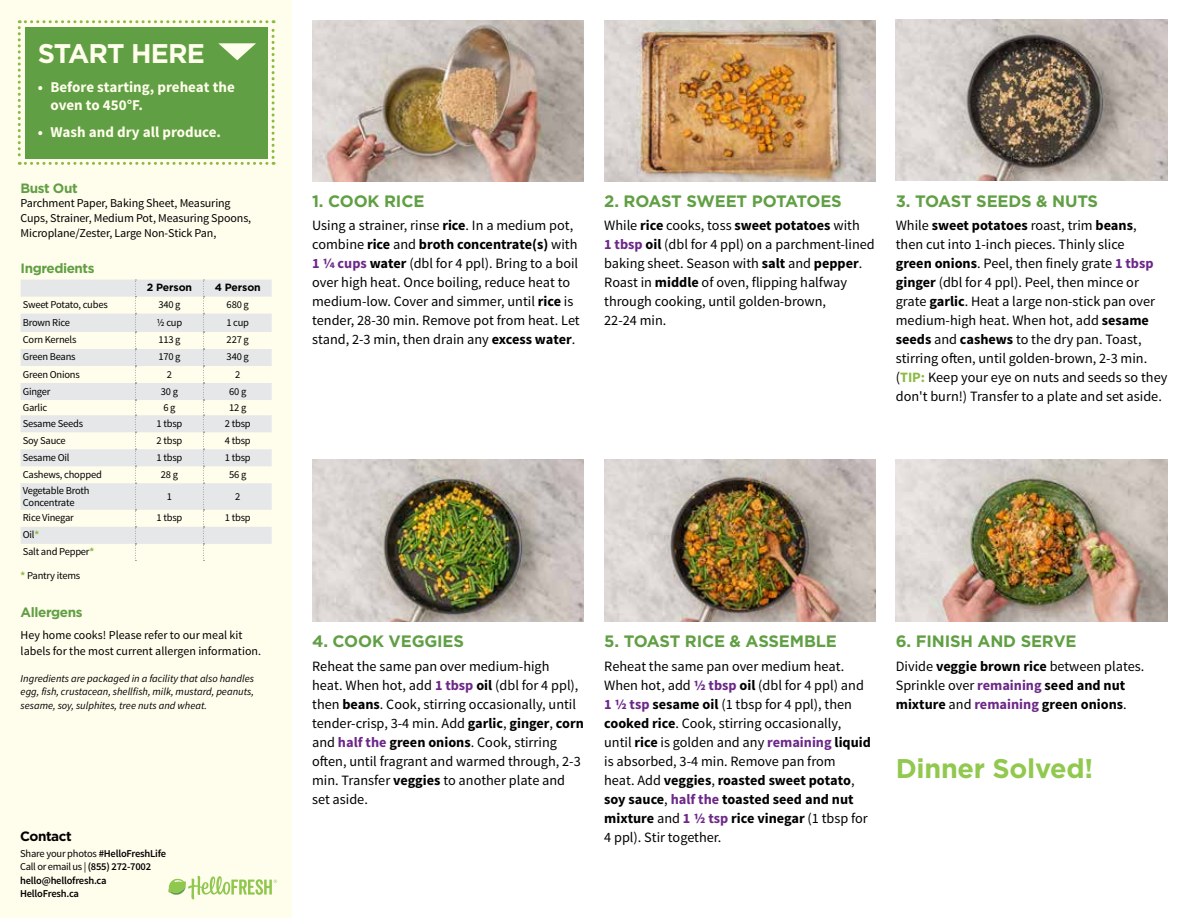
<style>
.page{position:relative;width:1188px;height:918px;background:#fff}
.page>*{position:absolute;margin:0;border:0;box-sizing:border-box;transform-origin:0 0}
.t1{font:700 27px "Gotham";letter-spacing:-.01em;color:#91c84e}
.t2{font:700 27px "Gotham";letter-spacing:-.03em;color:#fffdec}
.t3{font:700 16.5px "Gotham";letter-spacing:-.01em;color:#609f43}
.t4{font:700 15px/18px "Source Sans Pro";color:#fffdec}
.t5{font:14.25px/19px "Source Sans Pro";color:#000}
.t6{font:700 14.25px/19px "Source Sans Pro";color:#000}
.t7{font:700 13.5px "Gotham";letter-spacing:-.03em;color:#609f43}
.t8{font:700 13.5px "Gotham";letter-spacing:-.03em;color:#000}
.t9{font:12px/15.3px "Source Sans Pro";letter-spacing:-.01em;color:#000}
.t10{font:10.5px/12px "Source Sans Pro";letter-spacing:-.02em;color:#000}
.t11{font:italic 10.5px/13.5px "Source Sans Pro";color:#000;text-align:justify}
.t12{font:600 10.5px/13.5px "Source Sans Pro";letter-spacing:-.02em;color:#000}
.t13{font:700 10.5px "Gotham";letter-spacing:-.01em;color:#000}
.s1{font-weight:700;color:#8cba42}
.s2{font-weight:400}
.s3{font-weight:700}
.s4{font-weight:700;color:#6c2888}
.s5{color:#6c2888}
</style>
<div class="page">
<div style="left:0;top:0;width:292px;height:918px;background:#fffdec"></div>
<svg style="left:21px;top:280px;width:251px;height:264px;fill:#e6e7e8"></svg>
<svg style="left:203px;top:280px;width:1px;height:281px"></svg>
<svg style="left:135px;top:280px;width:1px;height:281px"></svg>
<svg style="left:168px;top:876px;width:109px;height:23px"></svg>
<svg style="left:18px;top:20px;width:257px;height:145px;background:#74ab57"></svg>
<img style="left:312px;top:459px;width:272px;height:162px">
<img style="left:604px;top:459px;width:272px;height:162px">
<img style="left:896px;top:459px;width:271px;height:162px">
<img style="left:896px;top:20px;width:272px;height:160px">
<img style="left:604px;top:20px;width:272px;height:161px">
<img style="left:312px;top:20px;width:272px;height:161px">
<h1 class="t2" style="left:38px;top:35px;width:169px">START HERE</h1>
<p class="t4" style="left:50px;top:79px;width:186px;text-indent:-13px">• Before starting, preheat the oven to 450°F.</p>
<p class="t4" style="left:38px;top:123px;width:185px">• Wash and dry all produce.</p>
<p class="t7" style="left:21px;top:179px;width:59px">Bust Out</p>
<p class="t9" style="left:21px;top:195px;width:232px">Parchment Paper, Baking Sheet, Measuring<br>Cups, Strainer, Medium Pot, Measuring Spoons,<br>Microplane/Zester, Large Non-Stick Pan,</p>
<p class="t7" style="left:21px;top:259px;width:75px">Ingredients</p>
<p class="t13" style="left:147px;top:281px;width:47px">2 Person</p>
<p class="t13" style="left:215px;top:281px;width:48px">4 Person</p>
<p class="t10" style="left:23px;top:299px;width:87px">Sweet Potato, cubes</p>
<p class="t10" style="left:158px;top:299px;width:24px">340 g</p>
<p class="t10" style="left:227px;top:299px;width:24px">680 g</p>
<p class="t10" style="left:23px;top:316px;width:49px">Brown Rice</p>
<p class="t10" style="left:157px;top:316px;width:27px">1/2 cup</p>
<p class="t10" style="left:226px;top:316px;width:24px">1 cup</p>
<p class="t10" style="left:23px;top:334px;width:55px">Corn Kernels</p>
<p class="t10" style="left:158px;top:334px;width:24px">113 g</p>
<p class="t10" style="left:227px;top:334px;width:24px">227 g</p>
<p class="t10" style="left:23px;top:351px;width:54px">Green Beans</p>
<p class="t10" style="left:158px;top:351px;width:24px">170 g</p>
<p class="t10" style="left:227px;top:351px;width:24px">340 g</p>
<p class="t10" style="left:23px;top:368px;width:59px">Green Onions</p>
<p class="t10" style="left:167px;top:368px;width:7px">2</p>
<p class="t10" style="left:235px;top:368px;width:7px">2</p>
<p class="t10" style="left:23px;top:385px;width:29px">Ginger</p>
<p class="t10" style="left:161px;top:385px;width:19px">30 g</p>
<p class="t10" style="left:229px;top:385px;width:19px">60 g</p>
<p class="t10" style="left:23px;top:401px;width:26px">Garlic</p>
<p class="t10" style="left:163px;top:401px;width:14px">6 g</p>
<p class="t10" style="left:229px;top:401px;width:19px">12 g</p>
<p class="t10" style="left:23px;top:417px;width:62px">Sesame Seeds</p>
<p class="t10" style="left:157px;top:417px;width:27px">1 tbsp</p>
<p class="t10" style="left:225px;top:417px;width:27px">2 tbsp</p>
<p class="t10" style="left:23px;top:435px;width:45px">Soy Sauce</p>
<p class="t10" style="left:157px;top:435px;width:27px">2 tbsp</p>
<p class="t10" style="left:225px;top:435px;width:27px">4 tbsp</p>
<p class="t10" style="left:23px;top:452px;width:48px">Sesame Oil</p>
<p class="t10" style="left:157px;top:452px;width:27px">1 tbsp</p>
<p class="t10" style="left:225px;top:452px;width:27px">1 tbsp</p>
<p class="t10" style="left:23px;top:469px;width:81px">Cashews, chopped</p>
<p class="t10" style="left:161px;top:469px;width:19px">28 g</p>
<p class="t10" style="left:229px;top:469px;width:19px">56 g</p>
<p class="t10" style="left:23px;top:484px;width:68px">Vegetable Broth<br>Concentrate</p>
<p class="t10" style="left:167px;top:490px;width:7px">1</p>
<p class="t10" style="left:235px;top:490px;width:7px">2</p>
<p class="t10" style="left:23px;top:512px;width:53px">Rice Vinegar</p>
<p class="t10" style="left:157px;top:512px;width:27px">1 tbsp</p>
<p class="t10" style="left:225px;top:512px;width:27px">1 tbsp</p>
<p class="t10" style="left:23px;top:527px;width:73px;line-height:17px">Oil<span class="s1">*<br></span>Salt and Pepper<span class="s1">*</span></p>
<p class="t10" style="left:21px;top:569px;width:61px"><span class="s1">*</span> Pantry items</p>
<p class="t7" style="left:21px;top:603px;width:63px">Allergens</p>
<p class="t9" style="left:21px;top:628px;width:242px">Hey home cooks! Please refer to our meal kit labels for the most current allergen information.</p>
<p class="t11" style="left:21px;top:671px;width:235px">Ingredients are packaged in a facility that also handles egg, fish, crustacean, shellfish, milk, mustard, peanuts, sesame, soy, sulphites, tree nuts and wheat.</p>
<p class="t8" style="left:20px;top:827px;width:53px">Contact</p>
<p class="t12" style="left:20px;top:847px;width:147px"><span class="s2">Share your photos</span> #HelloFreshLife<br><span class="s2">Call or email us |</span> (855) 272-7002 hello@hellofresh.ca<br>HelloFresh.ca</p>
<p class="t3" style="left:312px;top:190px;width:114px">1. COOK RICE</p>
<p class="t5" style="left:312px;top:216px;width:269px">Using a strainer, rinse <span class="s3">rice</span>. In a medium pot, combine <span class="s3">rice</span> and <span class="s3">broth concentrate(s)</span> with <span class="s4">1 1/4 cups</span> <span class="s3">water</span> (dbl for 4 ppl). Bring to a boil over high heat. Once boiling, reduce heat to medium-low. Cover and simmer, until <span class="s3">rice</span> is tender, 28-30 min. Remove pot from heat. Let stand, 2-3 min, then drain any <span class="s3">excess water</span>.</p>
<p class="t3" style="left:604px;top:190px;width:239px">2. ROAST SWEET POTATOES</p>
<p class="t5" style="left:604px;top:216px;width:272px">While <span class="s3">rice</span> cooks, toss <span class="s3">sweet potatoes</span> with<br><span class="s4">1 tbsp</span> <span class="s3">oil</span> (dbl for 4 ppl) on a parchment-lined baking sheet. Season with <span class="s3">salt</span> and <span class="s3">pepper</span>.<br>Roast in <span class="s3">middle</span> of oven, flipping halfway through cooking, until golden-brown,<br>22-24 min.</p>
<p class="t3" style="left:896px;top:190px;width:204px">3. TOAST SEEDS &amp; NUTS</p>
<p class="t5" style="left:896px;top:216px;width:273px">While <span class="s3">sweet potatoes</span> roast, trim <span class="s3">beans</span>, then cut into 1-inch pieces. Thinly slice<br><span class="s3">green onions</span>. Peel, then finely grate <span class="s4">1 tbsp </span><span class="s3">ginger</span> (dbl for 4 ppl). Peel, then mince or grate <span class="s3">garlic</span>. Heat a large non-stick pan over medium-high heat. When hot, add <span class="s3">sesame seeds</span> and <span class="s3">cashews</span> to the dry pan. Toast, stirring often, until golden-brown, 2-3 min. (<span class="s1">TIP:</span> Keep your eye on nuts and seeds so they don't burn!) Transfer to a plate and set aside.</p>
<p class="t3" style="left:312px;top:631px;width:153px">4. COOK VEGGIES</p>
<p class="t5" style="left:312px;top:657px;width:273px">Reheat the same pan over medium-high<br>heat. When hot, add <span class="s4">1 tbsp</span> <span class="s3">oil</span> (dbl for 4 ppl), then <span class="s3">beans</span>. Cook, stirring occasionally, until tender-crisp, 3-4 min. Add <span class="s3">garlic</span>, <span class="s3">ginger</span>, <span class="s3">corn </span>and <span class="s4">half the</span> <span class="s3">green onions</span>. Cook, stirring often, until fragrant and warmed through, 2-3 min. Transfer <span class="s3">veggies</span> to another plate and set aside.</p>
<p class="t3" style="left:604px;top:631px;width:234px">5. TOAST RICE &amp; ASSEMBLE</p>
<p class="t5" style="left:604px;top:657px;width:268px">Reheat the same pan over medium heat.<br>When hot, add <span class="s4">1/2 tbsp</span> <span class="s3">oil</span> (dbl for 4 ppl) and <span class="s4">1 1/2 tsp</span> <span class="s3">sesame oil</span> (1 tbsp for 4 ppl), then <span class="s3">cooked rice</span>. Cook, stirring occasionally, until <span class="s3">rice</span> is golden and any <span class="s4">remaining</span> <span class="s3">liquid </span>is absorbed, 3-4 min. Remove pan from<br>heat. Add <span class="s3">veggies</span>, <span class="s3">roasted sweet potato</span>, <span class="s3">soy sauce</span>, <span class="s4">half the</span> <span class="s3">toasted seed and nut mixture</span> and <span class="s4">1 1/2 tsp</span> <span class="s3">rice vinegar</span> (1 tbsp for 4 ppl). Stir together.</p>
<p class="t3" style="left:896px;top:631px;width:182px">6. FINISH AND SERVE</p>
<p class="t6" style="left:896px;top:657px;width:250px"><span class="s2">Divide</span> veggie brown rice <span class="s2">between plates.<br>Sprinkle over</span> <span class="s5">remaining</span> seed and nut mixture <span class="s2">and</span> <span class="s5">remaining</span> green onions<span class="s2">.</span></p>
<h1 class="t1" style="left:896px;top:750px;width:199px">Dinner Solved!</h1>
</div>
